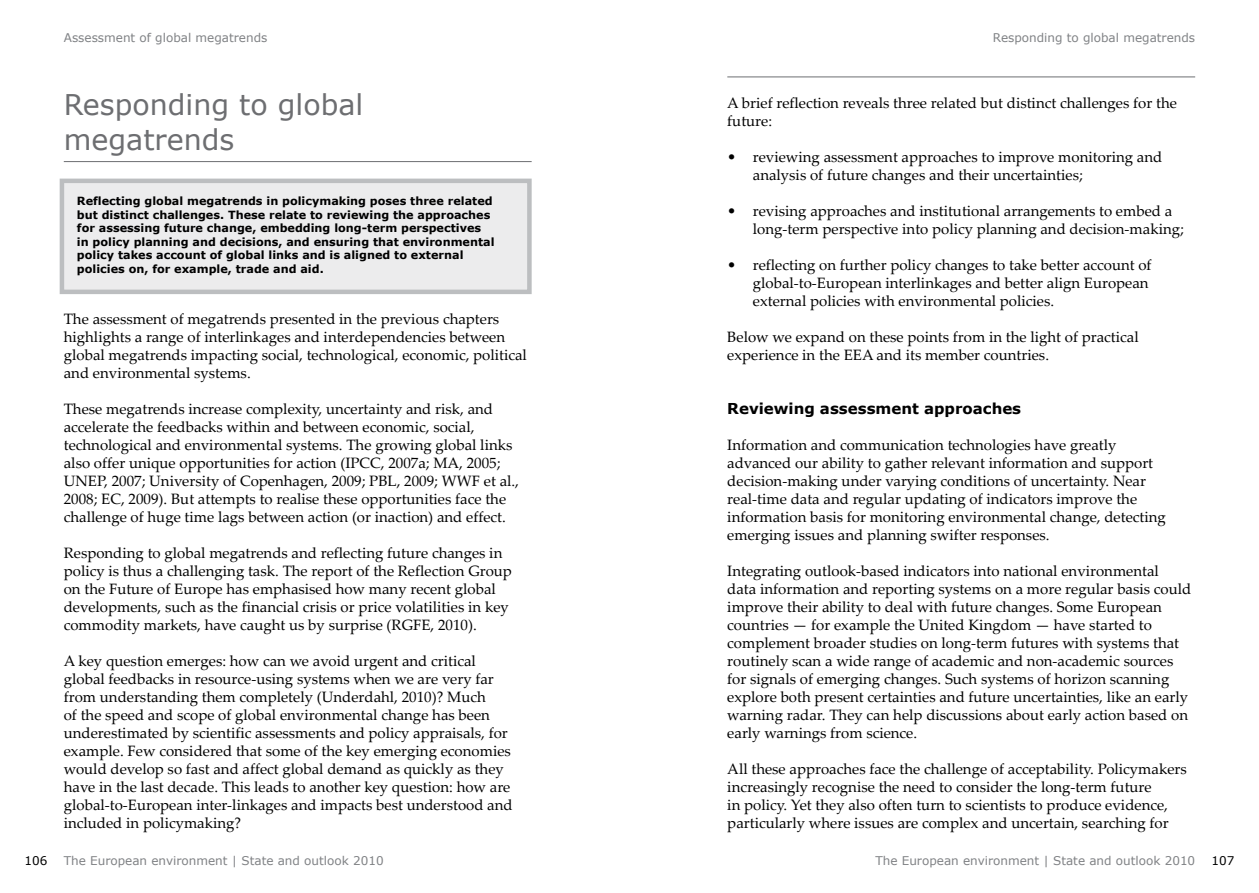
<style>
.page{position:relative;width:1259px;height:893px;background:#fff}
.page>*{position:absolute;margin:0;border:0;box-sizing:border-box;transform-origin:0 0}
.Chaptertitle{font:28.5px/34.2px "Verdana";color:#6d6e71}
.Body_text{font:15px/18px "Palatino Linotype";color:#000}
.Body_Text_Indent{font:15px/18px "Palatino Linotype";color:#000}
.Heading_2{font:700 15px "Verdana";color:#000}
.t1{font:12px "Verdana";color:#808285}
.t2{font:12px "Verdana";color:#000}
.Box_text{font:700 11.25px/13.5px "Verdana";color:#000}
</style>
<div class="page">
<hr style="left:727px;top:77px;width:468px;height:1px;background:#6d6e71">
<hr style="left:64px;top:161px;width:467px;height:1px;background:#6d6e71">
<div style="left:62px;top:181px;width:467px;height:111px;background:#ececed"></div>
<div style="left:60px;top:179px;width:471px;height:115px;border:4px solid #bcbec0"></div>
<p class="t1" style="left:64px;top:30px;width:205px">Assessment of global megatrends</p>
<p class="t1" style="left:993px;top:30px;width:204px">Responding to global megatrends</p>
<p class="Chaptertitle" style="left:64px;top:87px;width:301px">Responding to global megatrends</p>
<p class="Body_text" style="left:727px;top:93px;width:451px">A brief reflection reveals three related but distinct challenges for the future:</p>
<p class="Body_Text_Indent" style="left:753px;top:147px;width:411px;text-indent:-26px">• reviewing assessment approaches to improve monitoring and analysis of future changes and their uncertainties;</p>
<p class="Body_Text_Indent" style="left:753px;top:201px;width:432px;text-indent:-26px">• revising approaches and institutional arrangements to embed a long-term perspective into policy planning and decision-making;</p>
<p class="Body_Text_Indent" style="left:753px;top:255px;width:400px;text-indent:-26px">• reflecting on further policy changes to take better account of global-to-European interlinkages and better align European external policies with environmental policies.</p>
<p class="Body_text" style="left:727px;top:327px;width:413px">Below we expand on these points from in the light of practical experience in the EEA and its member countries.</p>
<p class="Heading_2" style="left:727px;top:399px;width:295px">Reviewing assessment approaches</p>
<p class="Body_text" style="left:727px;top:435px;width:440px">Information and communication technologies have greatly advanced our ability to gather relevant information and support decision‑making under varying conditions of uncertainty. Near real-time data and regular updating of indicators improve the information basis for monitoring environmental change, detecting emerging issues and planning swifter responses.</p>
<p class="Body_text" style="left:727px;top:561px;width:465px">Integrating outlook-based indicators into national environmental data information and reporting systems on a more regular basis could improve their ability to deal with future changes. Some European countries — for example the United Kingdom — have started to complement broader studies on long-term futures with systems that routinely scan a wide range of academic and non-academic sources for signals of emerging changes. Such systems of horizon scanning explore both present certainties and future uncertainties, like an early warning radar. They can help discussions about early action based on early warnings from science.</p>
<p class="Body_text" style="left:727px;top:759px;width:461px">All these approaches face the challenge of acceptability. Policymakers increasingly recognise the need to consider the long-term future<br>in policy. Yet they also often turn to scientists to produce evidence, particularly where issues are complex and uncertain, searching for</p>
<p class="Box_text" style="left:77px;top:194px;width:419px">Reflecting global megatrends in policymaking poses three related but distinct challenges. These relate to reviewing the approaches for assessing future change, embedding long-term perspectives in policy planning and decisions, and ensuring that environmental policy takes account of global links and is aligned to external policies on, for example, trade and aid.</p>
<p class="Body_text" style="left:64px;top:309px;width:464px">The assessment of megatrends presented in the previous chapters highlights a range of interlinkages and interdependencies between global megatrends impacting social, technological, economic, political and environmental systems.</p>
<p class="Body_text" style="left:64px;top:399px;width:457px">These megatrends increase complexity, uncertainty and risk, and accelerate the feedbacks within and between economic, social, technological and environmental systems. The growing global links also offer unique opportunities for action (IPCC, 2007a; MA, 2005; UNEP, 2007; University of Copenhagen, 2009; PBL, 2009; WWF et al., 2008; EC, 2009). But attempts to realise these opportunities face the challenge of huge time lags between action (or inaction) and effect.</p>
<p class="Body_text" style="left:64px;top:543px;width:450px">Responding to global megatrends and reflecting future changes in policy is thus a challenging task. The report of the Reflection Group on the Future of Europe has emphasised how many recent global developments, such as the financial crisis or price volatilities in key commodity markets, have caught us by surprise (RGFE, 2010).</p>
<p class="Body_text" style="left:64px;top:651px;width:450px">A key question emerges: how can we avoid urgent and critical global feedbacks in resource-using systems when we are very far from understanding them completely (Underdahl, 2010)? Much<br>of the speed and scope of global environmental change has been underestimated by scientific assessments and policy appraisals, for example. Few considered that some of the key emerging economies would develop so fast and affect global demand as quickly as they have in the last decade. This leads to another key question: how are global-to-European inter-linkages and impacts best understood and included in policymaking?</p>
<p class="t2" style="left:24px;top:853px;width:24px">106</p>
<p class="t1" style="left:64px;top:853px;width:321px">The European environment | State and outlook 2010</p>
<p class="t1" style="left:875px;top:853px;width:321px">The European environment | State and outlook 2010</p>
<p class="t2" style="left:1211px;top:853px;width:24px">107</p>
</div>
